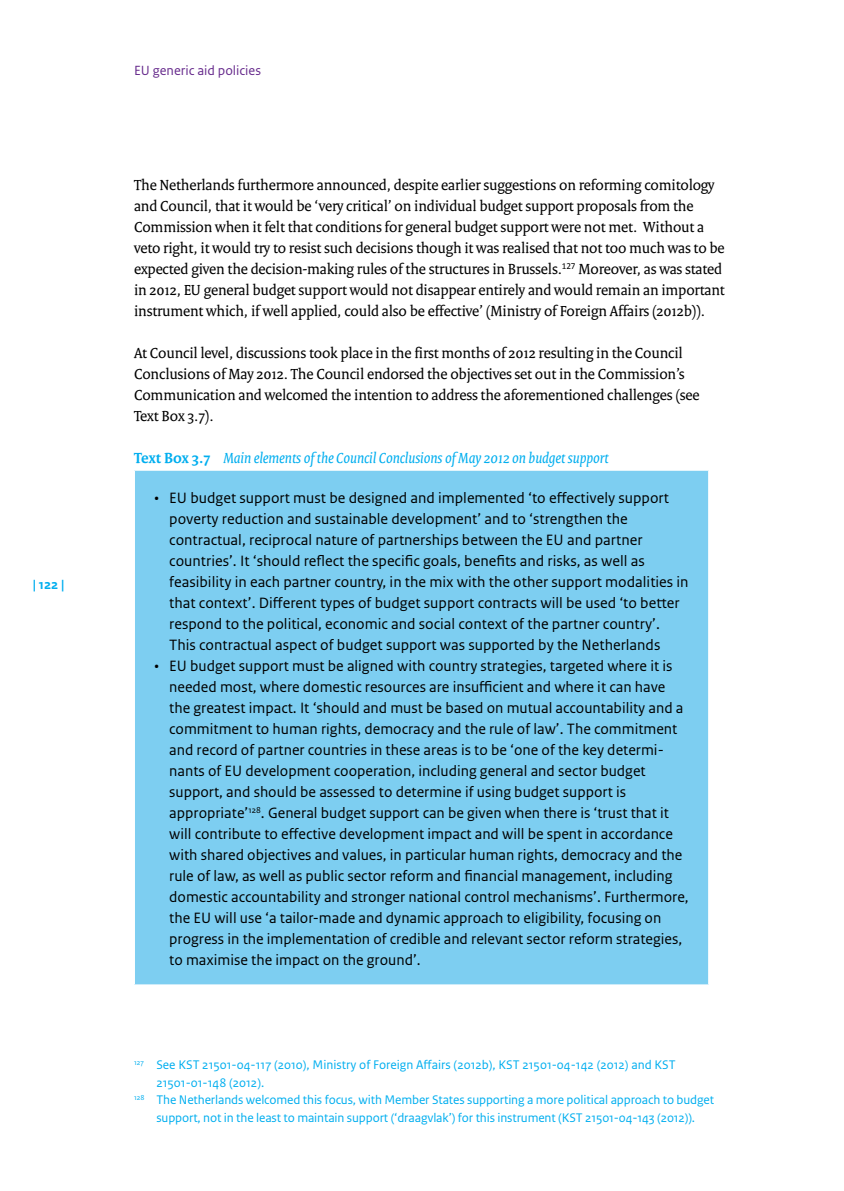
<style>
.page{position:relative;width:844px;height:1191px;background:#fff}
.page>*{position:absolute;margin:0;border:0;box-sizing:border-box;transform-origin:0 0}
.t1{font:15.75px/21px "Rijksoverheid Sans Text";color:#000}
.t2{font:15.75px/21px "Rijksoverheid Serif";letter-spacing:-.01em;color:#000}
.t3{font:italic 15.75px "Rijksoverheid Serif";color:#00aeef}
.t4{font:14px "Rijksoverheid Sans Text";color:#662a8c}
.t5{font:700 14px "Rijksoverheid Sans Text";color:#00aeef}
.t6{font:13.12px "Rijksoverheid Sans Text";letter-spacing:-.01em;color:#00aeef}
.s1{font-weight:700;font-style:normal}
</style>
<div class="page">
<div style="left:134px;top:470px;width:574px;height:515px;background:#7dcef1"></div>
<hr style="left:134px;top:470px;width:574px;height:1px;background:#fff">
<hr style="left:134px;top:471px;width:1px;height:513px;background:#fff">
<hr style="left:134px;top:984px;width:574px;height:1px;background:#fff">
<p class="t5" style="left:33px;top:576px;width:33px">| 122 |</p>
<p class="t4" style="left:134px;top:62px;width:128px">EU generic aid policies</p>
<p class="t2" style="left:134px;top:174px;width:592px">The Netherlands furthermore announced, despite earlier suggestions on reforming comitology and Council, that it would be ‘very critical’ on individual budget support proposals from the Commission when it felt that conditions for general budget support were not met. Without a veto right, it would try to resist such decisions though it was realised that not too much was to be expected given the decision-making rules of the structures in Brussels.<sup>127</sup> Moreover, as was stated in 2012, EU general budget support would not disappear entirely and would remain an important instrument which, if well applied, could also be effective’ (Ministry of Foreign Affairs (2012b)).</p>
<p class="t2" style="left:134px;top:342px;width:567px">At Council level, discussions took place in the first months of 2012 resulting in the Council Conclusions of May 2012. The Council endorsed the objectives set out in the Commission’s Communication and welcomed the intention to address the aforementioned challenges (see Text Box 3.7).</p>
<p class="t3" style="left:134px;top:448px;width:476px"><span class="s1">Text Box 3.7</span> Main elements of the Council Conclusions of May 2012 on budget support</p>
<p class="t1" style="left:169px;top:487px;width:520px;text-indent:-15px">• EU budget support must be designed and implemented ‘to effectively support poverty reduction and sustainable development’ and to ‘strengthen the contractual, reciprocal nature of partnerships between the EU and partner countries’. It ‘should reflect the specific goals, benefits and risks, as well as feasibility in each partner country, in the mix with the other support modalities in that context’. Different types of budget support contracts will be used ‘to better respond to the political, economic and social context of the partner country’.<br>This contractual aspect of budget support was supported by the Netherlands</p>
<p class="t1" style="left:169px;top:655px;width:521px;text-indent:-15px">• EU budget support must be aligned with country strategies, targeted where it is needed most, where domestic resources are insufficient and where it can have the greatest impact. It ‘should and must be based on mutual accountability and a commitment to human rights, democracy and the rule of law’. The commitment and record of partner countries in these areas is to be ‘one of the key determi&shy;nants of EU development cooperation, including general and sector budget support, and should be assessed to determine if using budget support is appropriate’<sup>128</sup>. General budget support can be given when there is ‘trust that it will contribute to effective development impact and will be spent in accordance with shared objectives and values, in particular human rights, democracy and the rule of law, as well as public sector reform and financial management, including domestic accountability and stronger national control mechanisms’. Furthermore, the EU will use ‘a tailor-made and dynamic approach to eligibility, focusing on progress in the implementation of credible and relevant sector reform strategies, to maximise the impact on the ground’.</p>
<p class="t6" style="left:134px;top:1057px;width:543px"><sup>127</sup> See KST 21501-04-117 (2010), Ministry of Foreign Affairs (2012b), KST 21501-04-142 (2012) and KST</p>
<p class="t6" style="left:156px;top:1074px;width:109px">21501-01-148 (2012).</p>
<p class="t6" style="left:134px;top:1092px;width:581px"><sup>128</sup> The Netherlands welcomed this focus, with Member States supporting a more political approach to budget</p>
<p class="t6" style="left:156px;top:1109px;width:540px">support, not in the least to maintain support (‘draagvlak’) for this instrument (KST 21501-04-143 (2012)).</p>
</div>
